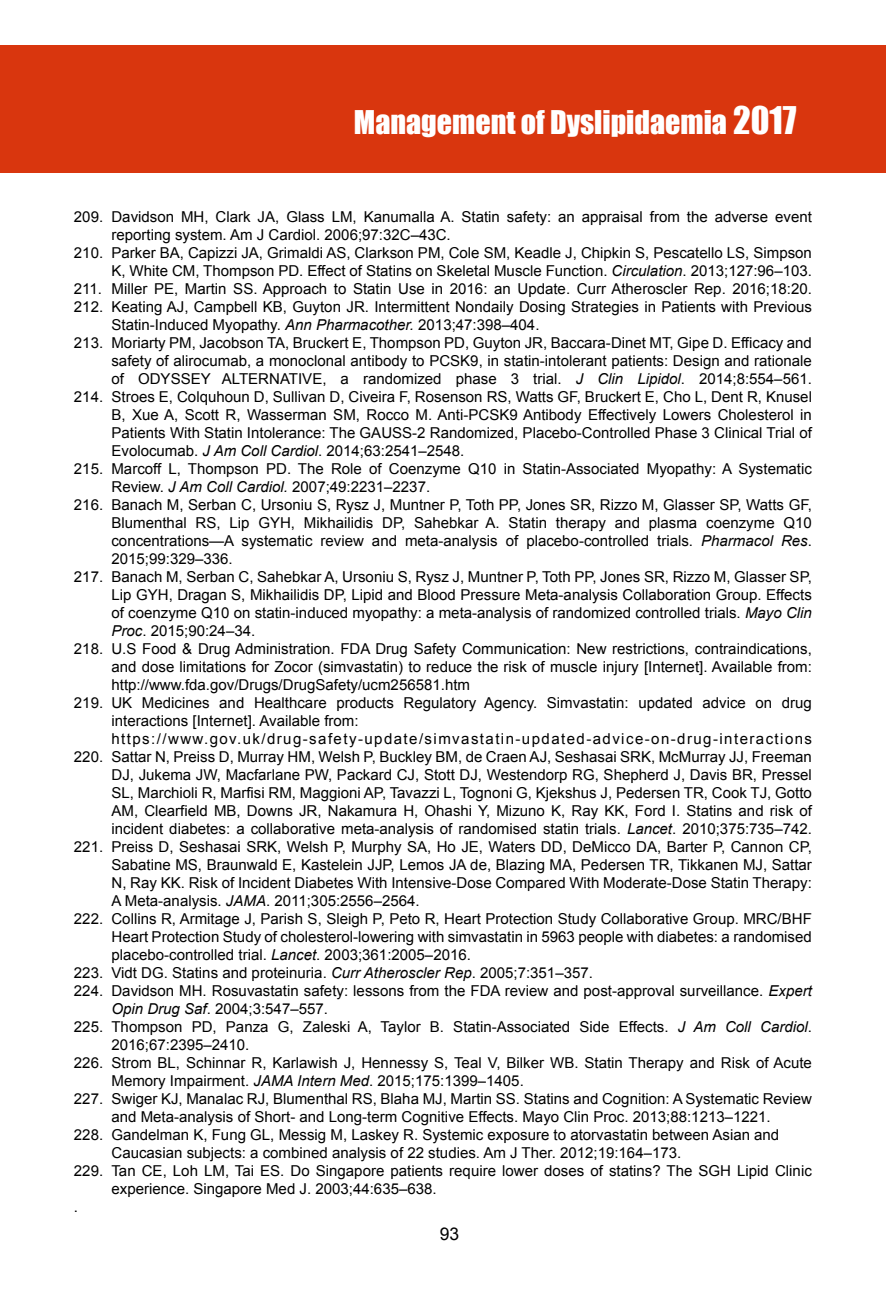
<style>
.page{position:relative;width:886px;height:1312px;background:#fff}
.page>*{position:absolute;margin:0;border:0;box-sizing:border-box;transform-origin:0 0}
.t1{font:30px "Impact";color:#fff}
.t2{font:17.5px "Arial";color:#000}
.t3{font:15px "Arial";color:#000}
.t4{font:15px "Arial";letter-spacing:.095em;color:#000}
.s1{font-size:35px}
.s2{font-style:italic}
</style>
<div class="page">
<div style="left:0;top:45px;width:886px;height:128px;background:#d9360e"></div>
<h1 class="t1" style="left:354px;top:99px;width:444px">Management of Dyslipidaemia <span class="s1">2017</span></h1>
<p class="t3" style="left:74px;top:206px;width:739px">209. Davidson MH, Clark JA, Glass LM, Kanumalla A. Statin safety: an appraisal from the adverse event</p>
<p class="t3" style="left:111px;top:224px;width:341px">reporting system. Am J Cardiol. 2006;97:32C–43C.</p>
<p class="t3" style="left:74px;top:242px;width:739px">210. Parker BA, Capizzi JA, Grimaldi AS, Clarkson PM, Cole SM, Keadle J, Chipkin S, Pescatello LS, Simpson</p>
<p class="t3" style="left:111px;top:260px;width:702px">K, White CM, Thompson PD. Effect of Statins on Skeletal Muscle Function. <span class="s2">Circulation</span>. 2013;127:96–103.</p>
<p class="t3" style="left:74px;top:278px;width:739px">211. Miller PE, Martin SS. Approach to Statin Use in 2016: an Update. Curr Atheroscler Rep. 2016;18:20.</p>
<p class="t3" style="left:74px;top:296px;width:739px">212. Keating AJ, Campbell KB, Guyton JR. Intermittent Nondaily Dosing Strategies in Patients with Previous</p>
<p class="t3" style="left:111px;top:314px;width:429px">Statin-Induced Myopathy. <span class="s2">Ann Pharmacother.</span> 2013;47:398–404.</p>
<p class="t3" style="left:74px;top:332px;width:739px">213. Moriarty PM, Jacobson TA, Bruckert E, Thompson PD, Guyton JR, Baccara-Dinet MT, Gipe D. Efficacy and</p>
<p class="t3" style="left:111px;top:350px;width:702px">safety of alirocumab, a monoclonal antibody to PCSK9, in statin-intolerant patients: Design and rationale</p>
<p class="t3" style="left:111px;top:368px;width:702px">of ODYSSEY ALTERNATIVE, a randomized phase 3 trial. <span class="s2">J Clin Lipidol</span>. 2014;8:554–561.</p>
<p class="t3" style="left:74px;top:386px;width:739px">214. Stroes E, Colquhoun D, Sullivan D, Civeira F, Rosenson RS, Watts GF, Bruckert E, Cho L, Dent R, Knusel</p>
<p class="t3" style="left:111px;top:404px;width:702px">B, Xue A, Scott R, Wasserman SM, Rocco M. Anti-PCSK9 Antibody Effectively Lowers Cholesterol in</p>
<p class="t3" style="left:111px;top:422px;width:702px">Patients With Statin Intolerance: The GAUSS-2 Randomized, Placebo-Controlled Phase 3 Clinical Trial of</p>
<p class="t3" style="left:111px;top:440px;width:354px">Evolocumab. <span class="s2">J Am Coll Cardiol</span>. 2014;63:2541–2548.</p>
<p class="t3" style="left:74px;top:458px;width:739px">215. Marcoff L, Thompson PD. The Role of Coenzyme Q10 in Statin-Associated Myopathy: A Systematic</p>
<p class="t3" style="left:111px;top:476px;width:320px">Review. <span class="s2">J Am Coll Cardiol.</span> 2007;49:2231–2237.</p>
<p class="t3" style="left:74px;top:494px;width:739px">216. Banach M, Serban C, Ursoniu S, Rysz J, Muntner P, Toth PP, Jones SR, Rizzo M, Glasser SP, Watts GF,</p>
<p class="t3" style="left:111px;top:512px;width:702px">Blumenthal RS, Lip GYH, Mikhailidis DP, Sahebkar A. Statin therapy and plasma coenzyme Q10</p>
<p class="t3" style="left:111px;top:530px;width:702px">concentrations—A systematic review and meta-analysis of placebo-controlled trials. <span class="s2">Pharmacol Res</span>.</p>
<p class="t3" style="left:111px;top:548px;width:123px">2015;99:329–336.</p>
<p class="t3" style="left:74px;top:566px;width:739px">217. Banach M, Serban C, Sahebkar A, Ursoniu S, Rysz J, Muntner P, Toth PP, Jones SR, Rizzo M, Glasser SP,</p>
<p class="t3" style="left:111px;top:584px;width:702px">Lip GYH, Dragan S, Mikhailidis DP, Lipid and Blood Pressure Meta-analysis Collaboration Group. Effects</p>
<p class="t3" style="left:111px;top:602px;width:702px">of coenzyme Q10 on statin-induced myopathy: a meta-analysis of randomized controlled trials. <span class="s2">Mayo Clin</span></p>
<p class="t3" style="left:111px;top:620px;width:145px"><span class="s2">Proc</span>. 2015;90:24–34.</p>
<p class="t3" style="left:74px;top:638px;width:739px">218. U.S Food &amp; Drug Administration. FDA Drug Safety Communication: New restrictions, contraindications,</p>
<p class="t3" style="left:111px;top:656px;width:702px">and dose limitations for Zocor (simvastatin) to reduce the risk of muscle injury [Internet]. Available from:</p>
<p class="t3" style="left:111px;top:674px;width:360px">http://www.fda.gov/Drugs/DrugSafety/ucm256581.htm</p>
<p class="t3" style="left:74px;top:692px;width:739px">219. UK Medicines and Healthcare products Regulatory Agency. Simvastatin: updated advice on drug</p>
<p class="t3" style="left:111px;top:710px;width:249px">interactions [Internet]. Available from:</p>
<p class="t4" style="left:111px;top:728px;width:702px">https://www.gov.uk/drug-safety-update/simvastatin-updated-advice-on-drug-interactions</p>
<p class="t3" style="left:74px;top:746px;width:739px">220. Sattar N, Preiss D, Murray HM, Welsh P, Buckley BM, de Craen AJ, Seshasai SRK, McMurray JJ, Freeman</p>
<p class="t3" style="left:111px;top:764px;width:702px">DJ, Jukema JW, Macfarlane PW, Packard CJ, Stott DJ, Westendorp RG, Shepherd J, Davis BR, Pressel</p>
<p class="t3" style="left:111px;top:782px;width:702px">SL, Marchioli R, Marfisi RM, Maggioni AP, Tavazzi L, Tognoni G, Kjekshus J, Pedersen TR, Cook TJ, Gotto</p>
<p class="t3" style="left:111px;top:800px;width:702px">AM, Clearfield MB, Downs JR, Nakamura H, Ohashi Y, Mizuno K, Ray KK, Ford I. Statins and risk of</p>
<p class="t3" style="left:111px;top:818px;width:702px">incident diabetes: a collaborative meta-analysis of randomised statin trials. <span class="s2">Lancet</span>. 2010;375:735–742.</p>
<p class="t3" style="left:74px;top:836px;width:739px">221. Preiss D, Seshasai SRK, Welsh P, Murphy SA, Ho JE, Waters DD, DeMicco DA, Barter P, Cannon CP,</p>
<p class="t3" style="left:111px;top:854px;width:702px">Sabatine MS, Braunwald E, Kastelein JJP, Lemos JA de, Blazing MA, Pedersen TR, Tikkanen MJ, Sattar</p>
<p class="t3" style="left:111px;top:872px;width:702px">N, Ray KK. Risk of Incident Diabetes With Intensive-Dose Compared With Moderate-Dose Statin Therapy:</p>
<p class="t3" style="left:111px;top:890px;width:310px">A Meta-analysis. <span class="s2">JAMA</span>. 2011;305:2556–2564.</p>
<p class="t3" style="left:74px;top:908px;width:739px">222. Collins R, Armitage J, Parish S, Sleigh P, Peto R, Heart Protection Study Collaborative Group. MRC/BHF</p>
<p class="t3" style="left:111px;top:926px;width:702px">Heart Protection Study of cholesterol-lowering with simvastatin in 5963 people with diabetes: a randomised</p>
<p class="t3" style="left:111px;top:944px;width:361px">placebo-controlled trial. <span class="s2">Lancet</span>. 2003;361:2005–2016.</p>
<p class="t3" style="left:74px;top:962px;width:520px">223. Vidt DG. Statins and proteinuria. <span class="s2">Curr Atheroscler Rep</span>. 2005;7:351–357.</p>
<p class="t3" style="left:74px;top:980px;width:739px">224. Davidson MH. Rosuvastatin safety: lessons from the FDA review and post-approval surveillance. <span class="s2">Expert</span></p>
<p class="t3" style="left:111px;top:998px;width:218px"><span class="s2">Opin Drug Saf</span>. 2004;3:547–557.</p>
<p class="t3" style="left:74px;top:1016px;width:739px">225. Thompson PD, Panza G, Zaleski A, Taylor B. Statin-Associated Side Effects. <span class="s2">J Am Coll Cardiol</span>.</p>
<p class="t3" style="left:111px;top:1034px;width:139px">2016;67:2395–2410.</p>
<p class="t3" style="left:74px;top:1052px;width:739px">226. Strom BL, Schinnar R, Karlawish J, Hennessy S, Teal V, Bilker WB. Statin Therapy and Risk of Acute</p>
<p class="t3" style="left:111px;top:1070px;width:414px">Memory Impairment. <span class="s2">JAMA Intern Med</span>. 2015;175:1399–1405.</p>
<p class="t3" style="left:74px;top:1088px;width:739px">227. Swiger KJ, Manalac RJ, Blumenthal RS, Blaha MJ, Martin SS. Statins and Cognition: A Systematic Review</p>
<p class="t3" style="left:111px;top:1106px;width:661px">and Meta-analysis of Short- and Long-term Cognitive Effects. Mayo Clin Proc. 2013;88:1213–1221.</p>
<p class="t3" style="left:74px;top:1124px;width:707px">228. Gandelman K, Fung GL, Messig M, Laskey R. Systemic exposure to atorvastatin between Asian and</p>
<p class="t3" style="left:111px;top:1142px;width:571px">Caucasian subjects: a combined analysis of 22 studies. Am J Ther. 2012;19:164–173.</p>
<p class="t3" style="left:74px;top:1160px;width:739px">229. Tan CE, Loh LM, Tai ES. Do Singapore patients require lower doses of statins? The SGH Lipid Clinic</p>
<p class="t3" style="left:111px;top:1178px;width:327px">experience. Singapore Med J. 2003;44:635–638.</p>
<p class="t3" style="left:74px;top:1196px;width:6px">.</p>
<p class="t2" style="left:440px;top:1221px;width:21px">93</p>
</div>
